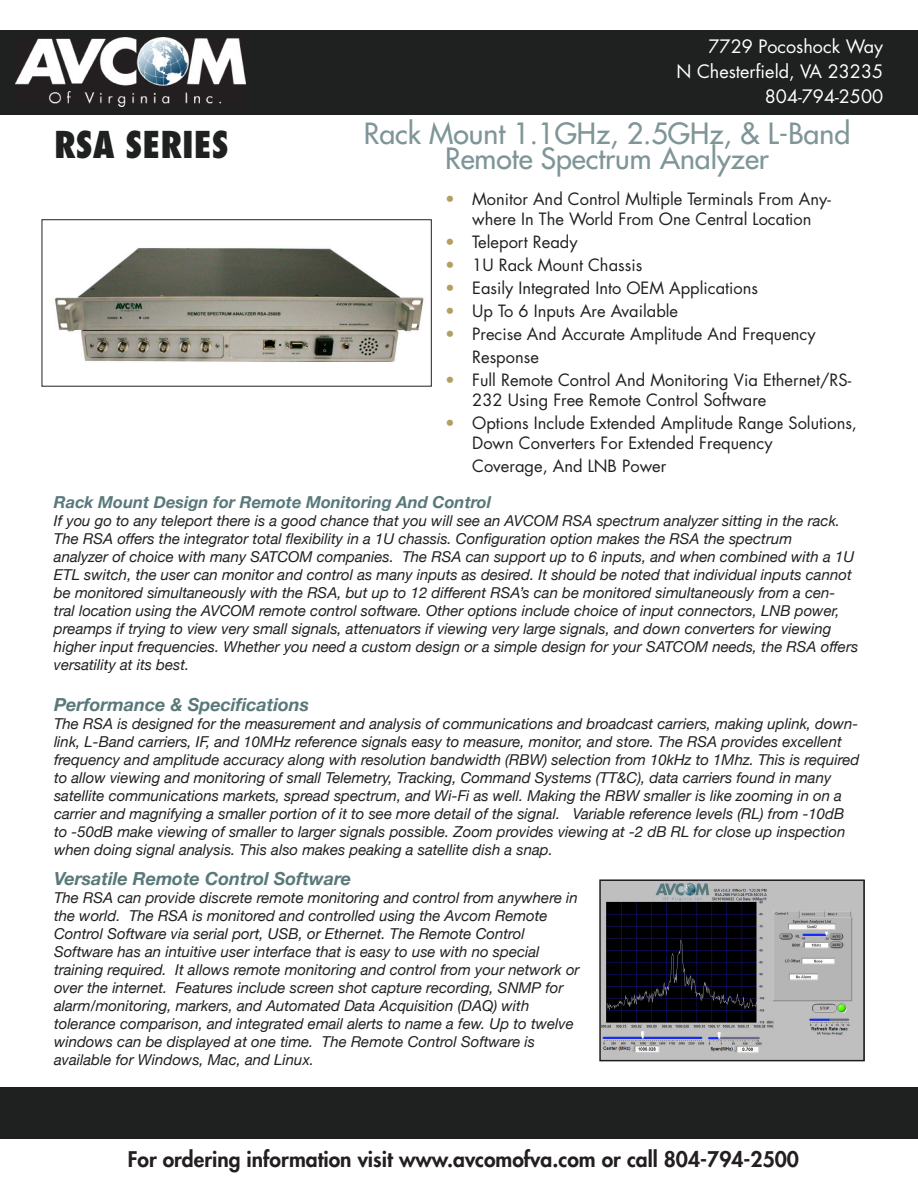
<style>
.page{position:relative;width:918px;height:1188px;background:#fff}
.page>*{position:absolute;margin:0;border:0;box-sizing:border-box;transform-origin:0 0}
.t1{font:800 condensed 36px "Futura Std";color:#1f2020}
.t2{font:500 28.5px "Futura Std";color:#7f9597}
.t3{font:800 21px "Futura Std";color:#231f20}
.t4{font:italic 700 18px "Helvetica Neue";color:#597879}
.t5{font:18px "Futura Std";color:#fff}
.t6{font:16.5px/19.8px "Futura Std";color:#1f2020}
.t7{font:italic 700 16.5px "Helvetica Neue";color:#597879}
.t8{font:italic 15px/18px "Helvetica Neue";color:#231f20}
.s1{color:#b19f63}
</style>
<div class="page">
<div style="left:0;top:31px;width:918px;height:84px;background:#1f2020"></div>
<img style="left:16px;top:38px;width:229px;height:69px">
<div style="left:0;top:1087px;width:918px;height:52px;background:#1f2020"></div>
<img style="left:55px;top:248px;width:369px;height:114px">
<img style="left:602px;top:882px;width:260px;height:176px">
<div style="left:599px;top:879px;width:266px;height:182px;border:2px solid #231f20"></div>
<p class="t1" style="left:54px;top:122px;width:176px">RSA SERIES</p>
<p class="t5" style="left:709px;top:35px;width:176px">7729 Pocoshock Way</p>
<p class="t5" style="left:676px;top:60px;width:208px">N Chesterfield, VA 23235</p>
<p class="t5" style="left:765px;top:84px;width:120px">804-794-2500</p>
<p class="t2" style="left:364px;top:115px;width:488px">Rack Mount 1.1GHz, 2.5GHz, &amp; L-Band</p>
<p class="t2" style="left:445px;top:141px;width:325px">Remote Spectrum Analyzer</p>
<p class="t6" style="left:445px;top:190px;width:387px;text-align:center"><span class="s1">•</span> Monitor And Control Multiple Terminals From Any&shy;where In The World From One Central Location</p>
<p class="t6" style="left:445px;top:232px;width:134px"><span class="s1">•</span> Teleport Ready</p>
<p class="t6" style="left:445px;top:255px;width:199px"><span class="s1">•</span> 1U Rack Mount Chassis</p>
<p class="t6" style="left:445px;top:278px;width:314px"><span class="s1">•</span> Easily Integrated Into OEM Applications</p>
<p class="t6" style="left:445px;top:301px;width:235px"><span class="s1">•</span> Up To 6 Inputs Are Available</p>
<p class="t6" style="left:445px;top:325px;width:372px"><span class="s1">•</span> Precise And Accurate Amplitude And Frequency</p>
<p class="t6" style="left:472px;top:348px;width:68px">Response</p>
<p class="t6" style="left:472px;top:371px;width:380px;text-indent:-27px"><span class="s1">•</span> Full Remote Control And Monitoring Via Ethernet/RS-<br>232 Using Free Remote Control Software</p>
<p class="t6" style="left:472px;top:413px;width:386px;text-indent:-27px"><span class="s1">•</span> Options Include Extended Amplitude Range Solutions,<br>Down Converters For Extended Frequency</p>
<p class="t6" style="left:472px;top:456px;width:196px">Coverage, And LNB Power</p>
<p class="t7" style="left:54px;top:492px;width:438px">Rack Mount Design for Remote Monitoring And Control</p>
<p class="t8" style="left:54px;top:512px;width:788px">If you go to any teleport there is a good chance that you will see an AVCOM RSA spectrum analyzer sitting in the rack.<br>The RSA offers the integrator total flexibility in a 1U chassis. Configuration option makes the RSA the spectrum</p>
<p class="t8" style="left:54px;top:548px;width:806px">analyzer of choice with many SATCOM companies. The RSA can support up to 6 inputs, and when combined with a 1U ETL switch, the user can monitor and control as many inputs as desired. It should be noted that individual inputs cannot be monitored simultaneously with the RSA, but up to 12 different RSA’s can be monitored simultaneously from a cen&shy;tral location using the AVCOM remote control software. Other options include choice of input connectors, LNB power, preamps if trying to view very small signals, attenuators if viewing very large signals, and down converters for viewing higher input frequencies. Whether you need a custom design or a simple design for your SATCOM needs, the RSA offers versatility at its best.</p>
<p class="t4" style="left:54px;top:693px;width:257px">Performance &amp; Specifications</p>
<p class="t8" style="left:54px;top:714px;width:807px">The RSA is designed for the measurement and analysis of communications and broadcast carriers, making uplink, down&shy;link, L-Band carriers, IF, and 10MHz reference signals easy to measure, monitor, and store. The RSA provides excellent frequency and amplitude accuracy along with resolution bandwidth (RBW) selection from 10kHz to 1Mhz. This is required to allow viewing and monitoring of small Telemetry, Tracking, Command Systems (TT&amp;C), data carriers found in many satellite communications markets, spread spectrum, and Wi-Fi as well. Making the RBW smaller is like zooming in on a carrier and magnifying a smaller portion of it to see more detail of the signal. Variable reference levels (RL) from -10dB to -50dB make viewing of smaller to larger signals possible. Zoom provides viewing at -2 dB RL for close up inspection when doing signal analysis. This also makes peaking a satellite dish a snap.</p>
<p class="t4" style="left:54px;top:868px;width:299px">Versatile Remote Control Software</p>
<p class="t8" style="left:54px;top:889px;width:525px">The RSA can provide discrete remote monitoring and control from anywhere in the world. The RSA is monitored and controlled using the Avcom Remote</p>
<p class="t8" style="left:54px;top:925px;width:472px">Control Software via serial port, USB, or Ethernet. The Remote Control</p>
<p class="t8" style="left:54px;top:943px;width:487px">Software has an intuitive user interface that is easy to use with no special</p>
<p class="t8" style="left:54px;top:961px;width:527px">training required. It allows remote monitoring and control from your network or over the internet. Features include screen shot capture recording, SNMP for alarm/monitoring, markers, and Automated Data Acquisition (DAQ) with</p>
<p class="t8" style="left:54px;top:1015px;width:521px">tolerance comparison, and integrated email alerts to name a few. Up to twelve windows can be displayed at one time. The Remote Control Software is</p>
<p class="t8" style="left:54px;top:1051px;width:262px">available for Windows, Mac, and Linux.</p>
<p class="t3" style="left:128px;top:1146px;width:673px">For ordering information visit www.avcomofva.com or call 804-794-2500</p>
</div>
